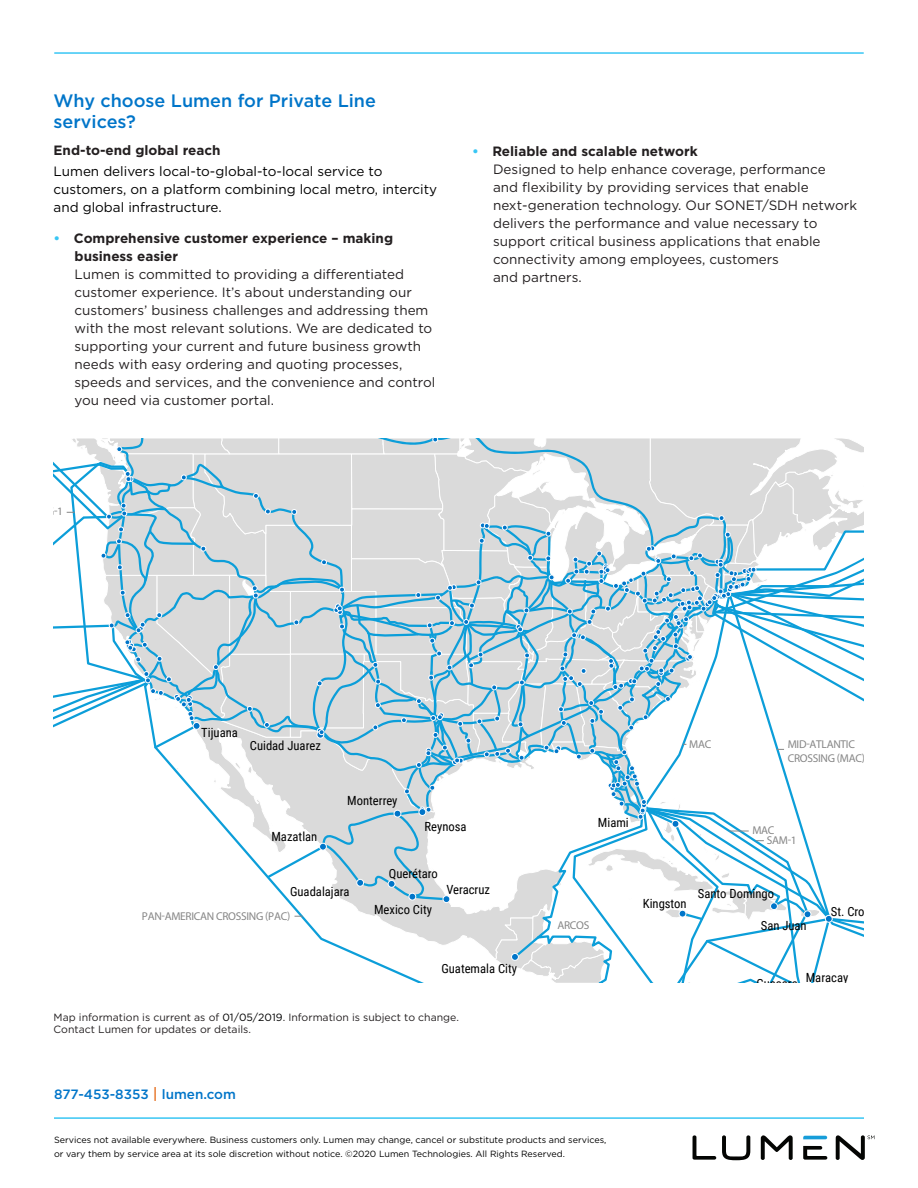
<style>
.page{position:relative;width:918px;height:1188px;background:#fff}
.page>*{position:absolute;margin:0;border:0;box-sizing:border-box;transform-origin:0 0}
.Heading_-_1_column{font:500 18px/21px "Gotham";color:#0075c9}
.t1{font:13.5px/18px "Gotham";color:#231f20}
.Body_Copy{font:13.5px/18px "Gotham";color:#000}
.t2{font:500 13.5px "Gotham";color:#0075c9}
.Heading_-_Sub{font:700 13.5px "Gotham";color:#231f20}
.t3{font:12.6px "Roboto Condensed";color:#000}
.t4{font:700 11.4px/13.6px "Univers";letter-spacing:-.025em;color:#868686}
.Footnotes{font:10.5px "Gotham";color:#231f20}
.t5{font:9px/13.5px "Gotham";color:#000}
.s1{font-weight:700;color:#38c6f4}
.s2{font-weight:700}
.s3{color:#000}
.s4{font-size:15px;color:#e77528}
</style>
<div class="page">
<hr style="left:54px;top:1117px;width:810px;height:2px;background:#38c6f4">
<hr style="left:55px;top:52px;width:808px;height:2px;background:#38c6f4">
<svg style="left:693px;top:1135px;width:23px;height:25px"></svg>
<svg style="left:722px;top:1135px;width:28px;height:25px"></svg>
<svg style="left:761px;top:1135px;width:32px;height:25px"></svg>
<svg style="left:803px;top:1136px;width:24px;height:3px"></svg>
<svg style="left:803px;top:1146px;width:24px;height:14px"></svg>
<svg style="left:836px;top:1135px;width:38px;height:25px"></svg>
<svg style="left:54px;top:438px;width:810px;height:545px"></svg>
<p class="Heading_-_1_column" style="left:54px;top:90px;width:324px">Why choose Lumen for Private Line services?</p>
<p class="Heading_-_Sub" style="left:54px;top:141px;width:169px">End-to-end global reach</p>
<p class="Body_Copy" style="left:54px;top:162px;width:385px">Lumen delivers local-to-global-to-local service to customers, on a platform combining local metro, intercity and global infrastructure.</p>
<p class="t1" style="left:75px;top:229px;width:362px;text-indent:-21px"><span class="s1">•</span> <span class="s2">Comprehensive customer experience – making business easier<br></span>Lumen is committed to providing a differentiated customer experience. It’s about understanding our customers’ business challenges and addressing them with the most relevant solutions. We are dedicated to supporting your current and future business growth needs with easy ordering and quoting processes, speeds and services, and the convenience and control you need via customer portal.</p>
<p class="t1" style="left:493px;top:142px;width:366px;text-indent:-21px"><span class="s1">•</span> <span class="s2">Reliable and scalable network<br></span>Designed to help enhance coverage, performance<br>and flexibility by providing services that enable next-generation technology. Our SONET/SDH network delivers the performance and value necessary to support critical business applications that enable connectivity among employees, customers<br>and partners.</p>
<p class="t3" style="left:201px;top:723px;width:38px">Tijuana</p>
<p class="t3" style="left:250px;top:737px;width:73px">Cuidad Juarez</p>
<p class="t3" style="left:347px;top:792px;width:52px">Monterrey</p>
<p class="t4" style="left:689px;top:737px;width:24px">MAC</p>
<p class="t4" style="left:788px;top:737px;width:83px">MID-ATLANTIC<br>CROSSING (MAC)®</p>
<p class="t3" style="left:271px;top:828px;width:47px">Mazatlan</p>
<p class="t3" style="left:425px;top:818px;width:44px">Reynosa</p>
<p class="t3" style="left:598px;top:814px;width:32px">Miami</p>
<p class="t3" style="left:389px;top:864px;width:51px">Querétaro</p>
<p class="t3" style="left:290px;top:882px;width:61px">Guadalajara</p>
<p class="t3" style="left:446px;top:881px;width:45px">Veracruz</p>
<p class="t4" style="left:142px;top:909px;width:150px">PAN-AMERICAN CROSSING (PAC)</p>
<p class="t3" style="left:374px;top:901px;width:59px">Mexico City</p>
<p class="t3" style="left:441px;top:960px;width:77px">Guatemala City</p>
<p class="Footnotes" style="left:54px;top:1010px;width:407px">Map information is current as of <span class="s3">01/05/2019</span>. Information is subject to change.</p>
<p class="Footnotes" style="left:54px;top:1022px;width:199px">Contact Lumen for updates or details.</p>
<p class="t4" style="left:557px;top:918px;width:33px">ARCOS</p>
<p class="t4" style="left:752px;top:823px;width:24px">MAC</p>
<p class="t4" style="left:767px;top:833px;width:31px">SAM-1</p>
<p class="t3" style="left:643px;top:894px;width:45px">Kingston</p>
<p class="t3" style="left:698px;top:884px;width:78px">Santo Domingo</p>
<p class="t3" style="left:761px;top:917px;width:47px">San Juan</p>
<p class="t3" style="left:831px;top:903px;width:44px">St. Croix</p>
<p class="t3" style="left:756px;top:975px;width:43px">Guacara</p>
<p class="t3" style="left:806px;top:968px;width:44px">Maracay</p>
<p class="t2" style="left:54px;top:1085px;width:183px">877-453-8353 <span class="s4">|</span> lumen.com</p>
<p class="t5" style="left:54px;top:1133px;width:554px">Services not available everywhere. Business customers only. Lumen may change, cancel or substitute products and services, or vary them by service area at its sole discretion without notice. ©2020 Lumen Technologies. All Rights Reserved.</p>
</div>
